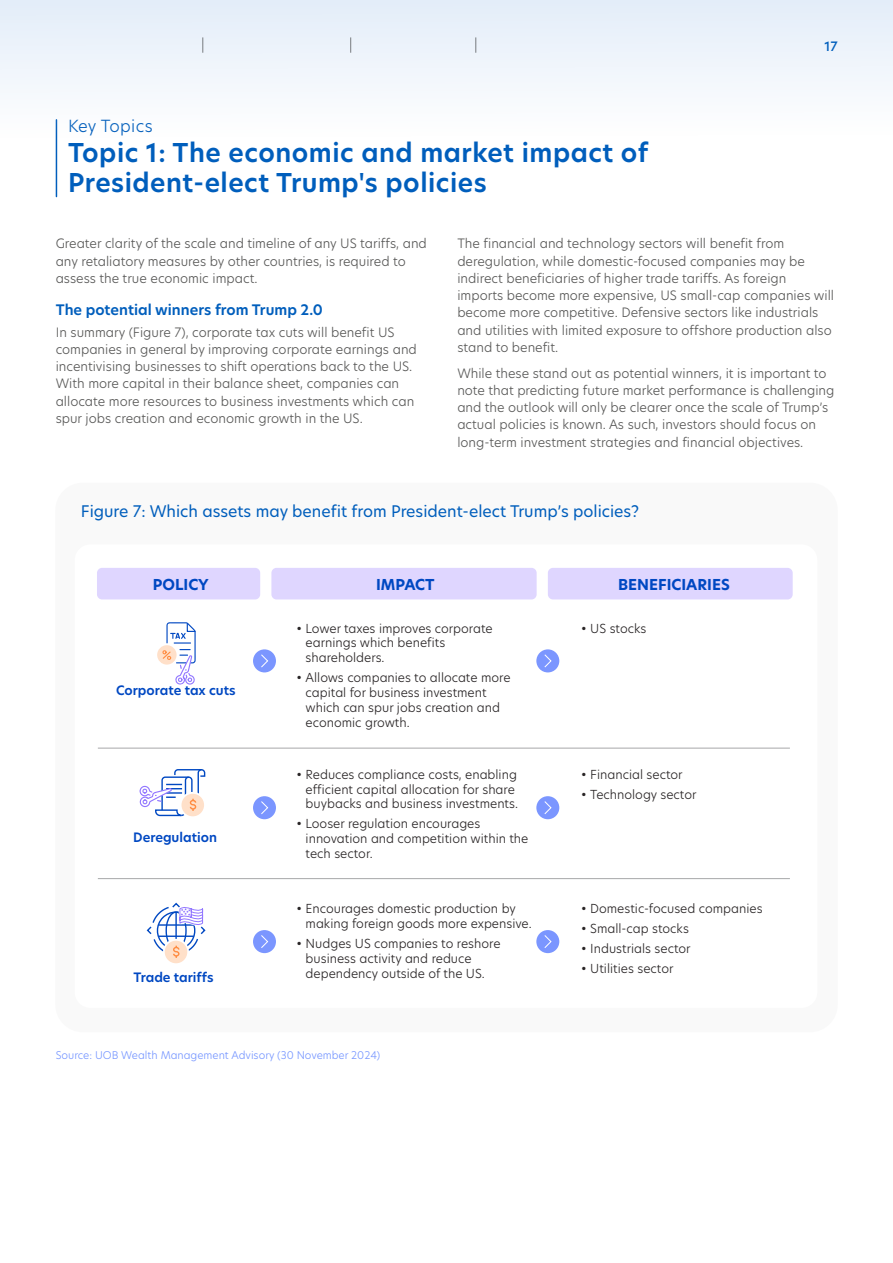
<style>
.page{position:relative;width:893px;height:1263px;background:#fff}
.page>*{position:absolute;margin:0;border:0;box-sizing:border-box;transform-origin:0 0}
.t1{font:600 25.5px/30px "New Hero";letter-spacing:.02em;color:#005ebc}
.t2{font:300 20.4px "New Hero";color:#0060be}
.t3{font:300 16.5px "New Hero";letter-spacing:.02em;color:#005ebc}
.t4{font:15.75px "New Hero";color:#005ebc}
.t5{font:700 14.85px "New Hero";color:#0048c2}
.t6{font:600 14.25px "New Hero";color:#005ebc}
.t7{font:300 12.75px/17.2px "New Hero";color:#575756}
.t8{font:600 12.75px "New Hero";color:#0048c2}
.t9{font:500 12.75px "New Hero";color:#005ebc}
.t10{font:300 12.3px/14.9px "New Hero";color:#282425}
.t11{font:300 10.5px "New Hero";color:#7696ff}
</style>
<div class="page">
<hr style="left:56px;top:120px;width:1px;height:77px;background:#005ebc">
<div style="left:55px;top:483px;width:783px;height:549px;background:#f8f8f8;border-radius:28px"></div>
<div style="left:75px;top:544px;width:742px;height:464px;background:#fff;border-radius:16px"></div>
<div style="left:157px;top:645px;width:20px;height:20px;background:#ffe0c9;border-radius:50%"></div>
<svg style="left:162px;top:622px;width:34px;height:63px"></svg>
<div style="left:165px;top:941px;width:22px;height:22px;background:#ffe0c9;border-radius:50%"></div>
<svg style="left:147px;top:903px;width:59px;height:55px"></svg>
<svg style="left:139px;top:769px;width:66px;height:47px"></svg>
<div style="left:253px;top:796px;width:23px;height:23px;background:#7b96ff;border-radius:50%"></div>
<svg style="left:261px;top:801px;width:7px;height:13px"></svg>
<div style="left:536px;top:796px;width:23px;height:23px;background:#7b96ff;border-radius:50%"></div>
<svg style="left:544px;top:801px;width:8px;height:13px"></svg>
<div style="left:253px;top:649px;width:23px;height:23px;background:#7b96ff;border-radius:50%"></div>
<svg style="left:261px;top:654px;width:7px;height:14px"></svg>
<div style="left:536px;top:649px;width:23px;height:23px;background:#7b96ff;border-radius:50%"></div>
<svg style="left:544px;top:654px;width:8px;height:14px"></svg>
<div style="left:253px;top:930px;width:23px;height:23px;background:#7b96ff;border-radius:50%"></div>
<svg style="left:261px;top:935px;width:7px;height:13px"></svg>
<div style="left:536px;top:930px;width:23px;height:23px;background:#7b96ff;border-radius:50%"></div>
<svg style="left:544px;top:935px;width:8px;height:13px"></svg>
<hr style="left:98px;top:748px;width:692px;height:1px;background:#a7a8a9">
<hr style="left:98px;top:878px;width:692px;height:1px;background:#a7a8a9">
<div style="left:271px;top:568px;width:266px;height:31px;background:#dfd6ff;border-radius:5px"></div>
<div style="left:548px;top:568px;width:245px;height:31px;background:#dfd6ff;border-radius:5px"></div>
<div style="left:97px;top:568px;width:163px;height:31px;background:#dfd6ff;border-radius:5px"></div>
<div style="left:0;top:0;width:893px;height:147px;background:linear-gradient(to right,#f1f6fc,#f2f7fc)"></div>
<svg style="left:202px;top:37px;width:1px;height:16px"></svg>
<svg style="left:350px;top:37px;width:1px;height:16px"></svg>
<svg style="left:475px;top:37px;width:1px;height:16px"></svg>
<p class="t3" style="left:68px;top:115px;width:86px">Key Topics</p>
<h1 class="t1" style="left:68px;top:138px;width:582px">Topic 1: The economic and market impact of<br>President-elect Trump's policies</h1>
<p class="t9" style="left:824px;top:37px;width:15px">17</p>
<p class="t7" style="left:56px;top:235px;width:373px">Greater clarity of the scale and timeline of any US tariffs, and any retaliatory measures by other countries, is required to assess the true economic impact.</p>
<p class="t6" style="left:56px;top:300px;width:269px">The potential winners from Trump 2.0</p>
<p class="t7" style="left:56px;top:323px;width:363px">In summary (Figure 7), corporate tax cuts will benefit US companies in general by improving corporate earnings and incentivising businesses to shift operations back to the US.<br>With more capital in their balance sheet, companies can allocate more resources to business investments which can spur jobs creation and economic growth in the US.</p>
<p class="t7" style="left:457px;top:235px;width:378px">The financial and technology sectors will benefit from deregulation, while domestic-focused companies may be indirect beneficiaries of higher trade tariffs. As foreign imports become more expensive, US small-cap companies will become more competitive. Defensive sectors like industrials and utilities with limited exposure to offshore production also stand to benefit.</p>
<p class="t7" style="left:457px;top:364px;width:379px">While these stand out as potential winners, it is important to note that predicting future market performance is challenging and the outlook will only be clearer once the scale of Trump’s actual policies is known. As such, investors should focus on long-term investment strategies and financial objectives.</p>
<h2 class="t2" style="left:70px;top:490px;width:712px">Figure 7: Which assets may benefit from President-elect Trump’s policies?</h2>
<p class="t4" style="left:81px;top:500px;width:560px">Figure 7: Which assets may benefit from President-elect Trump’s policies?</p>
<p class="t5" style="left:153px;top:574px;width:57px">POLICY</p>
<p class="t5" style="left:376px;top:574px;width:60px">IMPACT</p>
<p class="t5" style="left:618px;top:574px;width:113px">BENEFICIARIES</p>
<p class="t8" style="left:116px;top:682px;width:121px">Corporate tax cuts</p>
<p class="t8" style="left:133px;top:828px;width:85px">Deregulation</p>
<p class="t8" style="left:134px;top:968px;width:82px">Trade tariffs</p>
<p class="t10" style="left:306px;top:620px;width:189px;text-indent:-9px">• Lower taxes improves corporate earnings which benefits shareholders.</p>
<p class="t10" style="left:306px;top:670px;width:206px;text-indent:-9px">• Allows companies to allocate more capital for business investment which can spur jobs creation and economic growth.</p>
<p class="t10" style="left:306px;top:767px;width:214px;text-indent:-9px">• Reduces compliance costs, enabling efficient capital allocation for share buybacks and business investments.</p>
<p class="t10" style="left:306px;top:816px;width:224px;text-indent:-9px">• Looser regulation encourages innovation and competition within the tech sector.</p>
<p class="t10" style="left:306px;top:901px;width:228px;text-indent:-9px">• Encourages domestic production by making foreign goods more expensive.</p>
<p class="t10" style="left:306px;top:936px;width:196px;text-indent:-9px">• Nudges US companies to reshore business activity and reduce dependency outside of the US.</p>
<p class="t11" style="left:56px;top:1048px;width:326px">Source: UOB Wealth Management Advisory (30 November 2024)</p>
<p class="t10" style="left:581px;top:620px;width:67px">• US stocks</p>
<p class="t10" style="left:581px;top:767px;width:103px">• Financial sector</p>
<p class="t10" style="left:581px;top:786px;width:117px">• Technology sector</p>
<p class="t10" style="left:581px;top:901px;width:183px">• Domestic-focused companies</p>
<p class="t10" style="left:581px;top:921px;width:109px">• Small-cap stocks</p>
<p class="t10" style="left:581px;top:941px;width:111px">• Industrials sector</p>
<p class="t10" style="left:581px;top:961px;width:94px">• Utilities sector</p>
</div>
